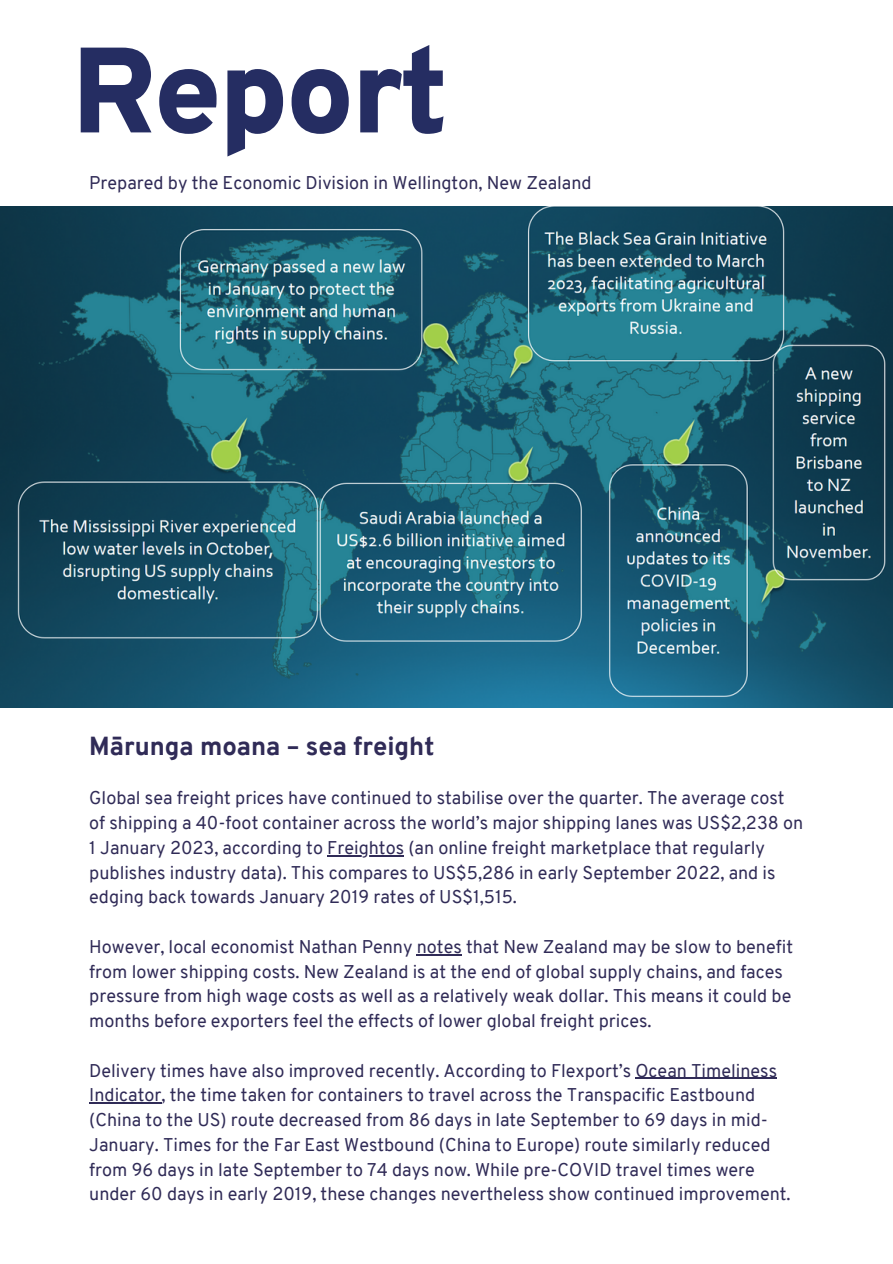
<style>
.page{position:relative;width:893px;height:1264px;background:#fff}
.page>*{position:absolute;margin:0;border:0;box-sizing:border-box;transform-origin:0 0}
.t1{font:900 121.05px "Overpass";letter-spacing:-.03em;color:#252d62}
.t2{font:800 25.5px "Overpass";color:#302b57}
.t3{font:18px/24.8px "Overpass";color:#302b57}
</style>
<div class="page">
<img style="left:0;top:206px;width:892px;height:501px">
<hr style="left:327px;top:855px;width:77px;height:1px;background:#302b57">
<hr style="left:417px;top:953px;width:45px;height:2px;background:#302b57">
<hr style="left:635px;top:1077px;width:142px;height:1px;background:#302b57">
<hr style="left:89px;top:1102px;width:72px;height:1px;background:#302b57">
<h1 class="t1" style="left:72px;top:42px;width:378px">Report</h1>
<p class="t3" style="left:89px;top:172px;width:504px">Prepared by the Economic Division in Wellington, New Zealand</p>
<h2 class="t2" style="left:89px;top:736px;width:346px">Mārunga moana – sea freight</h2>
<p class="t3" style="left:89px;top:787px;width:715px">Global sea freight prices have continued to stabilise over the quarter. The average cost of shipping a 40-foot container across the world’s major shipping lanes was US$2,238 on 1 January 2023, according to Freightos (an online freight marketplace that regularly publishes industry data). This compares to US$5,286 in early September 2022, and is edging back towards January 2019 rates of US$1,515.</p>
<p class="t3" style="left:89px;top:935px;width:705px">However, local economist Nathan Penny notes that New Zealand may be slow to benefit from lower shipping costs. New Zealand is at the end of global supply chains, and faces pressure from high wage costs as well as a relatively weak dollar. This means it could be months before exporters feel the effects of lower global freight prices.</p>
<p class="t3" style="left:89px;top:1059px;width:702px">Delivery times have also improved recently. According to Flexport’s Ocean Timeliness Indicator, the time taken for containers to travel across the Transpacific Eastbound (China to the US) route decreased from 86 days in late September to 69 days in mid-January. Times for the Far East Westbound (China to Europe) route similarly reduced from 96 days in late September to 74 days now. While pre-COVID travel times were under 60 days in early 2019, these changes nevertheless show continued improvement.</p>
</div>
